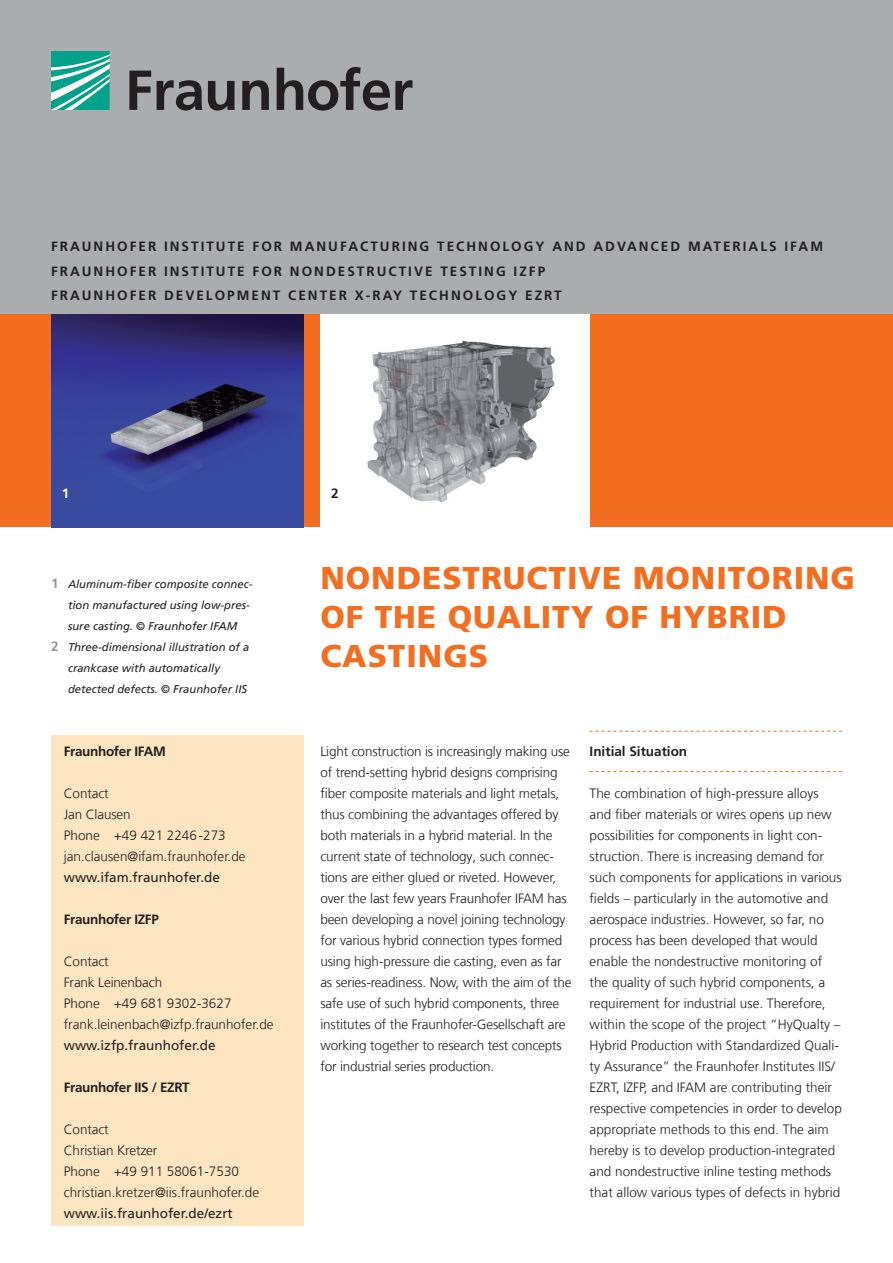
<style>
.page{position:relative;width:893px;height:1263px;background:#fff}
.page>*{position:absolute;margin:0;border:0;box-sizing:border-box;transform-origin:0 0}
.t1{font:900 31.5px/39px "Frutiger LT Com";letter-spacing:.03em;color:#f36e21}
.t2{font:300 13.5px/21px "Frutiger LT Com";color:#231f20}
.t3{font:700 13.5px "Frutiger LT Com";letter-spacing:.15em;color:#231f20}
.t4{font:13.5px "Frutiger LT Com";color:#231f20}
.t5{font:700 13.5px "Frutiger LT Com";letter-spacing:-.025em;color:#231f20}
.t6{font:700 13.5px "Frutiger LT Com";color:#231f20}
.t7{font:700 13.5px "Frutiger LT Com";color:#fff}
.t8{font:italic 11.25px "Frutiger LT Com";color:#231f20}
.s1{font-weight:700;font-style:normal;font-size:13.5px;color:#939598}
</style>
<div class="page">
<div style="left:0;top:0;width:893px;height:315px;background:#aaacad"></div>
<div style="left:0;top:315px;width:893px;height:212px;background:#f36e21"></div>
<svg style="left:51px;top:51px;width:59px;height:59px;background:#4abcaa"></svg>
<svg style="left:129px;top:67px;width:283px;height:44px"></svg>
<div style="left:51px;top:735px;width:252px;height:491px;background:#fee5c1"></div>
<img style="left:320px;top:315px;width:270px;height:212px">
<svg style="left:590px;top:731px;width:252px;height:1px"></svg>
<svg style="left:590px;top:771px;width:252px;height:1px"></svg>
<img style="left:51px;top:315px;width:252px;height:212px">
<p class="t3" style="left:51px;top:239px;width:266px">FRAUNHOFER INSTITUTE FOR MANUFA</p>
<p class="t3" style="left:360px;top:239px;width:21px">CTURIN</p>
<p class="t3" style="left:420px;top:239px;width:59px">GTECHNO</p>
<p class="t3" style="left:503px;top:239px;width:211px">LOGY AN D ADVAN CED MATERIA</p>
<p class="t3" style="left:760px;top:239px;width:62px">LS IFAM</p>
<p class="t3" style="left:51px;top:288px;width:211px">FRAUNHOFER DEVE LOPMENT</p>
<p class="t3" style="left:288px;top:288px;width:11px">CENTER</p>
<p class="t3" style="left:355px;top:288px;width:97px">X-RAY TECHNO</p>
<p class="t3" style="left:475px;top:288px;width:88px">LOGY EZRT</p>
<p class="t3" style="left:51px;top:263px;width:298px">FRAUNHOFER INSTITUTE FOR NON DESTRU</p>
<p class="t3" style="left:388px;top:263px;width:62px">CTIVE TESTIN</p>
<p class="t3" style="left:496px;top:263px;width:51px">G IZFP</p>
<p class="t7" style="left:62px;top:485px;width:9px">1</p>
<p class="t3" style="left:331px;top:485px;width:9px">2</p>
<p class="t8" style="left:51px;top:578px;width:203px"><span class="s1">1</span> Aluminum-fiber composite connec-</p>
<p class="t8" style="left:68px;top:599px;width:183px">tion manufactured using low-pres-</p>
<p class="t8" style="left:68px;top:620px;width:171px">sure casting. © Fraunhofer IFAM</p>
<p class="t8" style="left:51px;top:641px;width:200px"><span class="s1">2</span> Three-dimensional illustration of a</p>
<p class="t8" style="left:68px;top:662px;width:153px">crankcase with automatically</p>
<p class="t8" style="left:68px;top:683px;width:181px">detected defects. © Fraunhofer IIS</p>
<p class="t5" style="left:64px;top:744px;width:101px">FRAUNHOFER IFAM</p>
<p class="t2" style="left:64px;top:783px;width:183px">Contact<br>Jan Clausen<br>Phone +49 421 2246-273 jan.clausen@ifam.fraunhofer.de</p>
<p class="t4" style="left:64px;top:870px;width:158px">www.ifam.fraunhofer.de</p>
<p class="t5" style="left:64px;top:912px;width:95px">FRAUNHOFER IZFP</p>
<p class="t2" style="left:64px;top:951px;width:211px">Contact<br>Frank Leinenbach<br>Phone +49 681 9302-3627 frank.leinenbach@izfp.fraunhofer.de</p>
<p class="t4" style="left:64px;top:1038px;width:153px">www.izfp.fraunhofer.de</p>
<p class="t5" style="left:64px;top:1080px;width:127px">FRAUNHOFER IIS / EZRT</p>
<p class="t2" style="left:64px;top:1119px;width:197px">Contact<br>Christian Kretzer<br>Phone +49 911 58061-7530 christian.kretzer@iis.fraunhofer.de</p>
<p class="t4" style="left:64px;top:1206px;width:171px">www.iis.fraunhofer.de/ezrt</p>
<h1 class="t1" style="left:320px;top:558px;width:536px">NONDESTRUCTIVE MONITORING<br>OF THE QUALITY OF HYBRID<br>CASTINGS</h1>
<p class="t2" style="left:320px;top:741px;width:253px">Light construction is increasingly making use of trend-setting hybrid designs comprising fiber composite materials and light metals, thus combining the advantages offered by both materials in a hybrid material. In the current state of technology, such connec&shy;tions are either glued or riveted. However, over the last few years Fraunhofer IFAM has been developing a novel joining technology for various hybrid connection types formed using high-pressure die casting, even as far as series-readiness. Now, with the aim of the safe use of such hybrid components, three institutes of the Fraunhofer-Gesellschaft are working together to research test concepts for industrial series production.</p>
<p class="t6" style="left:590px;top:744px;width:99px">INITIAL SITUATION</p>
<p class="t2" style="left:590px;top:783px;width:254px">The combination of high-pressure alloys and fiber materials or wires opens up new possibilities for components in light con&shy;struction. There is increasing demand for such components for applications in various fields – particularly in the automotive and aerospace industries. However, so far, no process has been developed that would enable the nondestructive monitoring of the quality of such hybrid components, a requirement for industrial use. Therefore, within the scope of the project “HyQualty – Hybrid Production with Standardized Quali&shy;ty Assurance” the Fraunhofer Institutes IIS/ EZRT, IZFP, and IFAM are contributing their respective competencies in order to develop appropriate methods to this end. The aim hereby is to develop production-integrated and nondestructive inline testing methods that allow various types of defects in hybrid</p>
</div>
